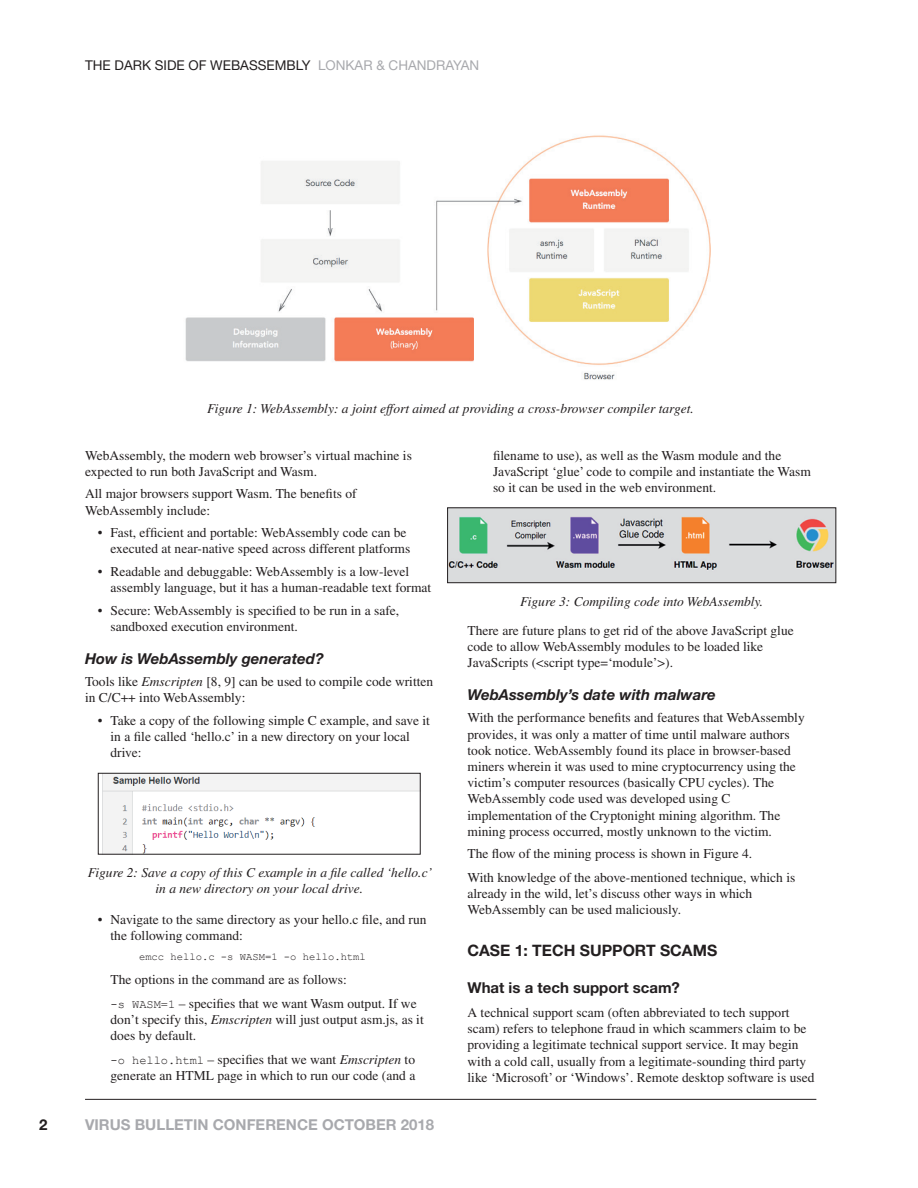
<style>
.page{position:relative;width:918px;height:1188px;background:#fff}
.page>*{position:absolute;margin:0;border:0;box-sizing:border-box;transform-origin:0 0}
.t1{font:700 15.75px "Helvetica Neue";color:#231f20}
.t2{font:italic 700 15px "Helvetica Neue";color:#231f20}
.t3{font:700 15px "Helvetica Neue";color:#a8a9ad}
.t4{font:700 15px "Helvetica Neue";color:#231f20}
.t5{font:13.5px/16.2px "Times";color:#231f20}
.t6{font:italic 13.5px/16.2px "Times";color:#231f20;text-align:center}
.t7{font:13.5px "Helvetica Neue";color:#231f20}
.t8{font:10.5px "Courier New";color:#231f20}
.s1{color:#a8a9ad}
.s2{font-style:italic}
.s3{font-family:"Courier New";font-size:12px}
</style>
<div class="page">
<hr style="left:85px;top:1099px;width:731px;height:1px;background:#231f20">
<img style="left:102px;top:775px;width:317px;height:78px">
<div style="left:98px;top:773px;width:323px;height:82px;border:1px solid #231f20"></div>
<img style="left:449px;top:509px;width:385px;height:72px">
<div style="left:447px;top:507px;width:389px;height:76px;border:1px solid #231f20"></div>
<img style="left:185px;top:135px;width:526px;height:245px">
<p class="t7" style="left:85px;top:57px;width:396px">THE DARK SIDE OF WEBASSEMBLY <span class="s1">LONKAR &amp; CHANDRAYAN</span></p>
<p class="t6" style="left:207px;top:400px;width:488px">Figure 1: WebAssembly: a joint effort aimed at providing a cross-browser compiler target.</p>
<p class="t5" style="left:85px;top:447px;width:328px">WebAssembly, the modern web browser’s virtual machine is expected to run both JavaScript and Wasm.</p>
<p class="t5" style="left:85px;top:486px;width:273px">All major browsers support Wasm. The benefits of<br>WebAssembly include:</p>
<p class="t5" style="left:98px;top:524px;width:314px;text-align:right">• Fast, efficient and portable: WebAssembly code can be executed at near-native speed across different platforms</p>
<p class="t5" style="left:111px;top:563px;width:322px;text-indent:-13px">• Readable and debuggable: WebAssembly is a low-level assembly language, but it has a human-readable text format</p>
<p class="t5" style="left:111px;top:602px;width:290px;text-indent:-13px">• Secure: WebAssembly is specified to be run in a safe, sandboxed execution environment.</p>
<p class="t2" style="left:85px;top:649px;width:240px">How is WebAssembly generated?</p>
<p class="t5" style="left:85px;top:674px;width:350px">Tools like <span class="s2">Emscripten</span> [8, 9] can be used to compile code written in C/C++ into WebAssembly:</p>
<p class="t5" style="left:111px;top:712px;width:321px;text-indent:-13px">• Take a copy of the following simple C example, and save it in a file called ‘hello.c’ in a new directory on your local drive:</p>
<p class="t6" style="left:88px;top:865px;width:346px">Figure 2: Save a copy of this C example in a file called ‘hello.c’ in a new directory on your local drive.</p>
<p class="t5" style="left:111px;top:911px;width:318px;text-indent:-13px">• Navigate to the same directory as your hello.c file, and run the following command:</p>
<p class="t8" style="left:139px;top:950px;width:228px">emcc hello.c -s WASM=1 -o hello.html</p>
<p class="t5" style="left:111px;top:967px;width:308px;line-height:23.9px">The options in the command are as follows:<br><span class="s3">-s WASM=1</span> – specifies that we want Wasm output. If we</p>
<p class="t5" style="left:111px;top:1011px;width:315px">don’t specify this, <span class="s2">Emscripten</span> will just output asm.js, as it does by default.</p>
<p class="t5" style="left:111px;top:1051px;width:306px"><span class="s3">-o hello.html</span> – specifies that we want <span class="s2">Emscripten</span> to generate an HTML page in which to run our code (and a</p>
<p class="t4" style="left:39px;top:1115px;width:10px">2</p>
<p class="t3" style="left:85px;top:1115px;width:351px">VIRUS BULLETIN CONFERENCE OCTOBER 2018</p>
<p class="t5" style="left:493px;top:447px;width:319px">filename to use), as well as the Wasm module and the<br>JavaScript ‘glue’ code to compile and instantiate the Wasm so it can be used in the web environment.</p>
<p class="t6" style="left:520px;top:593px;width:245px">Figure 3: Compiling code into WebAssembly.</p>
<p class="t5" style="left:468px;top:622px;width:328px">There are future plans to get rid of the above JavaScript glue code to allow WebAssembly modules to be loaded like<br>JavaScripts (&lt;script type=‘module’&gt;).</p>
<p class="t2" style="left:468px;top:685px;width:250px">WebAssembly’s date with malware</p>
<p class="t5" style="left:468px;top:710px;width:339px">With the performance benefits and features that WebAssembly provides, it was only a matter of time until malware authors took notice. WebAssembly found its place in browser-based miners wherein it was used to mine cryptocurrency using the victim’s computer resources (basically CPU cycles). The WebAssembly code used was developed using C implementation of the Cryptonight mining algorithm. The mining process occurred, mostly unknown to the victim.</p>
<p class="t5" style="left:468px;top:842px;width:329px;line-height:23.2px">The flow of the mining process is shown in Figure 4.<br>With knowledge of the above-mentioned technique, which is</p>
<p class="t5" style="left:468px;top:885px;width:286px">already in the wild, let’s discuss other ways in which<br>WebAssembly can be used maliciously.</p>
<p class="t1" style="left:468px;top:941px;width:251px">CASE 1: TECH SUPPORT SCAMS</p>
<p class="t4" style="left:468px;top:979px;width:214px">What is a tech support scam?</p>
<p class="t5" style="left:468px;top:1004px;width:348px">A technical support scam (often abbreviated to tech support scam) refers to telephone fraud in which scammers claim to be providing a legitimate technical support service. It may begin with a cold call, usually from a legitimate-sounding third party like ‘Microsoft’ or ‘Windows’. Remote desktop software is used</p>
</div>
